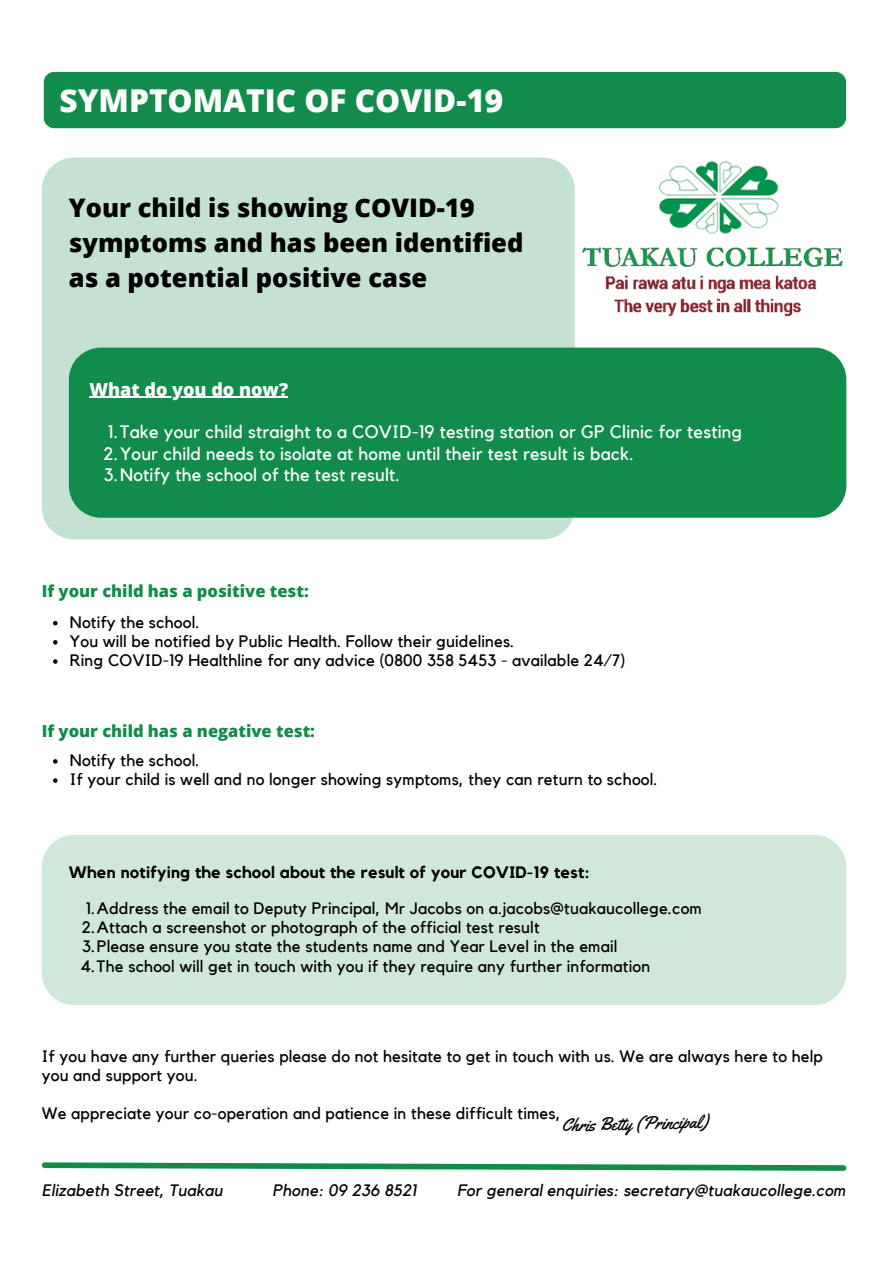
<style>
.page{position:relative;width:894px;height:1264px;background:#fff}
.page>*{position:absolute;margin:0;border:0;box-sizing:border-box;transform-origin:0 0}
.t1{font:800 31.5px "Open Sans";color:#fff}
.t2{font:800 25.5px/35px "Open Sans";color:#000}
.t3{font:18px "Kollektif";letter-spacing:.01em;color:#fff}
.t4{font:18px "Yellowtail";color:#000}
.t5{font:800 18px "Open Sans";color:#fff}
.t6{font:16.5px/19.2px "Kollektif";letter-spacing:.01em;color:#000}
.t7{font:italic 16.5px "Kollektif";letter-spacing:.01em;color:#000}
.t8{font:800 16.5px "Open Sans";color:#118c4a}
.t9{font:700 16.5px "Kollektif";letter-spacing:.01em;color:#000}
</style>
<div class="page">
<div style="left:42px;top:157px;width:532px;height:382px;background:#c4e2d2;border-radius:32px"></div>
<img style="left:574px;top:242px;width:269px;height:30px">
<div style="left:69px;top:347px;width:777px;height:170px;background:#118c4a;border-radius:32px"></div>
<hr style="left:89px;top:396px;width:199px;height:2px;background:#fff">
<img style="left:604px;top:271px;width:212px;height:23px">
<img style="left:614px;top:298px;width:188px;height:19px">
<svg style="left:53px;top:621px;width:5px;height:4px"></svg>
<svg style="left:53px;top:640px;width:5px;height:4px"></svg>
<svg style="left:53px;top:659px;width:5px;height:4px"></svg>
<svg style="left:53px;top:759px;width:5px;height:4px"></svg>
<svg style="left:53px;top:778px;width:5px;height:4px"></svg>
<img style="left:659px;top:161px;width:120px;height:73px">
<div style="left:42px;top:835px;width:804px;height:170px;background:#cfe8da;border-radius:32px"></div>
<svg style="left:41px;top:1162px;width:806px;height:9px"></svg>
<div style="left:44px;top:72px;width:801px;height:56px;background:#118c4a;border-radius:11px"></div>
<p class="t1" style="left:59px;top:78px;width:445px">SYMPTOMATIC OF COVID-19</p>
<p class="t2" style="left:69px;top:190px;width:456px">Your child is showing COVID-19 symptoms and has been identified as a potential positive case</p>
<p class="t5" style="left:89px;top:376px;width:200px">What do you do now?</p>
<p class="t3" style="left:108px;top:424px;width:635px">1.Take your child straight to a COVID-19 testing station or GP Clinic for testing</p>
<p class="t3" style="left:104px;top:445px;width:531px">2.Your child needs to isolate at home until their test result is back.</p>
<p class="t3" style="left:104px;top:466px;width:297px">3.Notify the school of the test result.</p>
<p class="t8" style="left:42px;top:579px;width:268px">If your child has a positive test:</p>
<p class="t6" style="left:70px;top:613px;width:131px">Notify the school.</p>
<p class="t6" style="left:70px;top:632px;width:446px">You will be notified by Public Health. Follow their guidelines.</p>
<p class="t6" style="left:70px;top:651px;width:557px">Ring COVID-19 Healthline for any advice (0800 358 5453 - available 24/7)</p>
<p class="t8" style="left:42px;top:719px;width:275px">If your child has a negative test:</p>
<p class="t6" style="left:70px;top:751px;width:131px">Notify the school.</p>
<p class="t6" style="left:70px;top:770px;width:589px">If your child is well and no longer showing symptoms, they can return to school.</p>
<p class="t9" style="left:69px;top:864px;width:522px">When notifying the school about the result of your COVID-19 test:</p>
<p class="t6" style="left:86px;top:899px;width:617px">1.Address the email to Deputy Principal, Mr Jacobs on a.jacobs@tuakaucollege.com</p>
<p class="t6" style="left:82px;top:918px;width:459px">2.Attach a screenshot or photograph of the official test result</p>
<p class="t6" style="left:82px;top:937px;width:536px">3.Please ensure you state the students name and Year Level in the email</p>
<p class="t6" style="left:80px;top:956px;width:571px">4.The school will get in touch with you if they require any further information</p>
<p class="t6" style="left:42px;top:1047px;width:782px">If you have any further queries please do not hesitate to get in touch with us. We are always here to help you and support you.</p>
<p class="t6" style="left:42px;top:1104px;width:520px">We appreciate your co-operation and patience in these difficult times,</p>
<p class="t4" style="left:561px;top:1113px;width:148px;rotate:-1deg">Chris Betty (Principal)</p>
<p class="t7" style="left:42px;top:1183px;width:182px">Elizabeth Street, Tuakau</p>
<p class="t7" style="left:272px;top:1183px;width:145px">Phone: 09 236 8521</p>
<p class="t7" style="left:457px;top:1183px;width:390px">For general enquiries: secretary@tuakaucollege.com</p>
</div>
